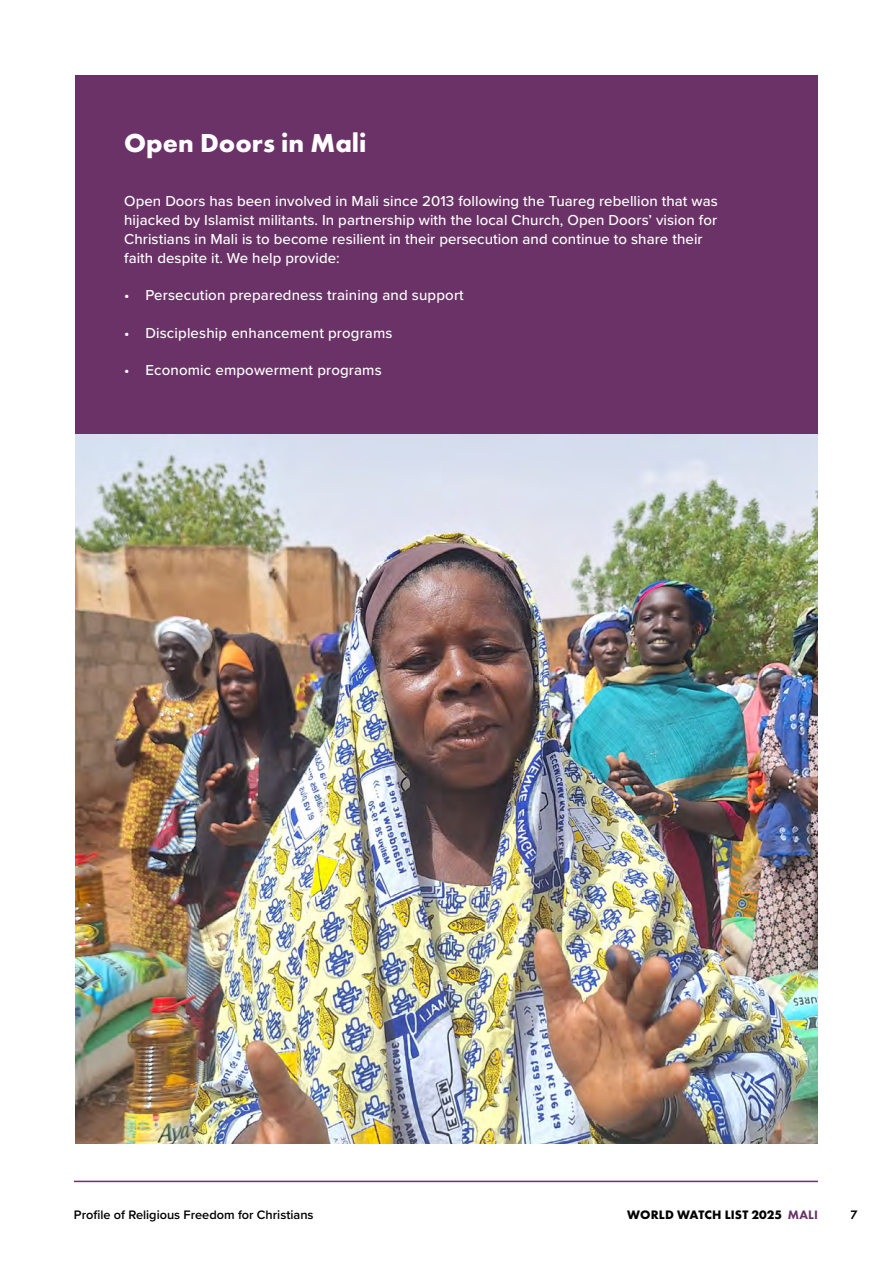
<style>
.page{position:relative;width:893px;height:1263px;background:#fff}
.page>*{position:absolute;margin:0;border:0;box-sizing:border-box;transform-origin:0 0}
.t1{font:700 27px "Futura PT";color:#fff}
.t2{font:500 15px/18.8px "Proxima Nova";letter-spacing:.005em;color:#fff}
.t3{font:600 12.75px "Proxima Nova";color:#000}
.t4{font:700 12.75px "Futura PT";letter-spacing:.01em;color:#000}
.t5{font:600 12.75px "Futura PT";color:#000}
.s1{font-weight:800;color:#6b3267}
</style>
<div class="page">
<hr style="left:74px;top:1181px;width:744px;height:1px;background:#6b3267">
<div style="left:75px;top:75px;width:743px;height:360px;background:#6b3267"></div>
<img style="left:75px;top:435px;width:743px;height:709px">
<h1 class="t1" style="left:124px;top:125px;width:244px">Open Doors in Mali</h1>
<p class="t2" style="left:124px;top:191px;width:595px">Open Doors has been involved in Mali since 2013 following the Tuareg rebellion that was hijacked by Islamist militants. In partnership with the local Church, Open Doors’ vision for Christians in Mali is to become resilient in their persecution and continue to share their faith despite it. We help provide:</p>
<p class="t2" style="left:124px;top:285px;width:341px">• Persecution preparedness training and support</p>
<p class="t2" style="left:124px;top:323px;width:270px">• Discipleship enhancement programs</p>
<p class="t2" style="left:124px;top:360px;width:259px">• Economic empowerment programs</p>
<p class="t3" style="left:74px;top:1205px;width:241px">Profile of Religious Freedom for Christians</p>
<p class="t4" style="left:627px;top:1206px;width:192px">WORLD WATCH LIST 2025 <span class="s1">MALI</span></p>
<p class="t5" style="left:850px;top:1207px;width:9px">7</p>
</div>
